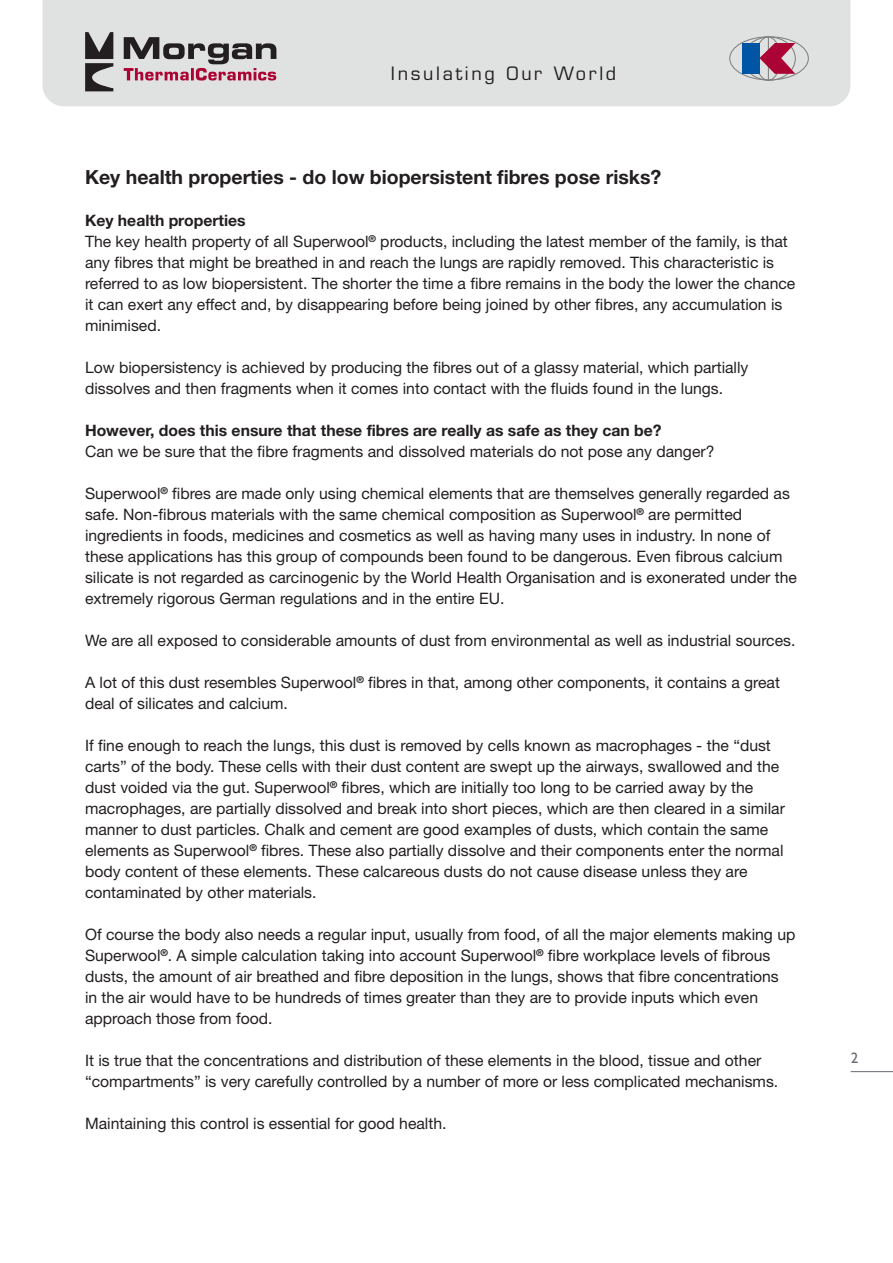
<style>
.page{position:relative;width:893px;height:1263px;background:#fff}
.page>*{position:absolute;margin:0;border:0;box-sizing:border-box;transform-origin:0 0}
.t1{font:700 19.5px "Helvetica Neue";color:#231f20}
.t2{font:18px "Eurostile";letter-spacing:.15em;color:#231f20}
.t3{font:15.75px/21px "Helvetica Neue";color:#231f20}
.t4{font:700 15.75px "Helvetica Neue";color:#231f20}
.t5{font:15px "Humanist 521 BT";color:#696b73}
.s1{font-weight:700}
</style>
<div class="page">
<div style="left:43px;top:0;width:807px;height:106px;background:#e0e1e1"></div>
<svg style="left:85px;top:32px;width:28px;height:59px;background:#6e6c6c"></svg>
<svg style="left:124px;top:37px;width:152px;height:44px;background:#a9949a"></svg>
<div style="left:729px;top:36px;width:80px;height:44px;border:1px solid #808080;border-radius:50%"></div>
<div style="left:755px;top:36px;width:26px;height:45px;border:1px solid #808080;border-radius:50%"></div>
<hr style="left:768px;top:37px;width:1px;height:44px;background:#808080">
<div style="left:742px;top:43px;width:18px;height:31px;background:#0155a5"></div>
<svg style="left:759px;top:43px;width:36px;height:31px"></svg>
<hr style="left:851px;top:1071px;width:42px;height:1px;background:#696b73">
<p class="t2" style="left:391px;top:67px;width:227px">Insulating Our World</p>
<p class="t1" style="left:85px;top:170px;width:578px">Key health properties - do low biopersistent fibres pose risks?</p>
<p class="t3" style="left:85px;top:211px;width:712px"><span class="s1">Key health properties<br></span>The key health property of all Superwool<sup>®</sup> products, including the latest member of the family, is that any fibres that might be breathed in and reach the lungs are rapidly removed. This characteristic is referred to as low biopersistent. The shorter the time a fibre remains in the body the lower the chance it can exert any effect and, by disappearing before being joined by other fibres, any accumulation is minimised.</p>
<p class="t3" style="left:85px;top:358px;width:665px">Low biopersistency is achieved by producing the fibres out of a glassy material, which partially dissolves and then fragments when it comes into contact with the fluids found in the lungs.</p>
<p class="t4" style="left:85px;top:425px;width:578px">However, does this ensure that these fibres are really as safe as they can be?</p>
<p class="t3" style="left:85px;top:442px;width:631px">Can we be sure that the fibre fragments and dissolved materials do not pose any danger?</p>
<p class="t3" style="left:85px;top:484px;width:713px">Superwool<sup>®</sup> fibres are made only using chemical elements that are themselves generally regarded as safe. Non-fibrous materials with the same chemical composition as Superwool<sup>®</sup> are permitted ingredients in foods, medicines and cosmetics as well as having many uses in industry. In none of these applications has this group of compounds been found to be dangerous. Even fibrous calcium silicate is not regarded as carcinogenic by the World Health Organisation and is exonerated under the extremely rigorous German regulations and in the entire EU.</p>
<p class="t3" style="left:85px;top:631px;width:712px">We are all exposed to considerable amounts of dust from environmental as well as industrial sources.</p>
<p class="t3" style="left:85px;top:673px;width:696px">A lot of this dust resembles Superwool<sup>®</sup> fibres in that, among other components, it contains a great deal of silicates and calcium.</p>
<p class="t3" style="left:85px;top:736px;width:701px">If fine enough to reach the lungs, this dust is removed by cells known as macrophages - the “dust carts” of the body. These cells with their dust content are swept up the airways, swallowed and the dust voided via the gut. Superwool<sup>®</sup> fibres, which are initially too long to be carried away by the macrophages, are partially dissolved and break into short pieces, which are then cleared in a similar manner to dust particles. Chalk and cement are good examples of dusts, which contain the same elements as Superwool<sup>®</sup> fibres. These also partially dissolve and their components enter the normal body content of these elements. These calcareous dusts do not cause disease unless they are contaminated by other materials.</p>
<p class="t3" style="left:85px;top:925px;width:712px">Of course the body also needs a regular input, usually from food, of all the major elements making up Superwool<sup>®</sup>. A simple calculation taking into account Superwool<sup>®</sup> fibre workplace levels of fibrous dusts, the amount of air breathed and fibre deposition in the lungs, shows that fibre concentrations<br>in the air would have to be hundreds of times greater than they are to provide inputs which even approach those from food.</p>
<p class="t3" style="left:85px;top:1051px;width:695px">It is true that the concentrations and distribution of these elements in the blood, tissue and other “compartments” is very carefully controlled by a number of more or less complicated mechanisms.</p>
<p class="t3" style="left:85px;top:1114px;width:363px">Maintaining this control is essential for good health.</p>
<p class="t5" style="left:851px;top:1048px;width:9px">2</p>
</div>
